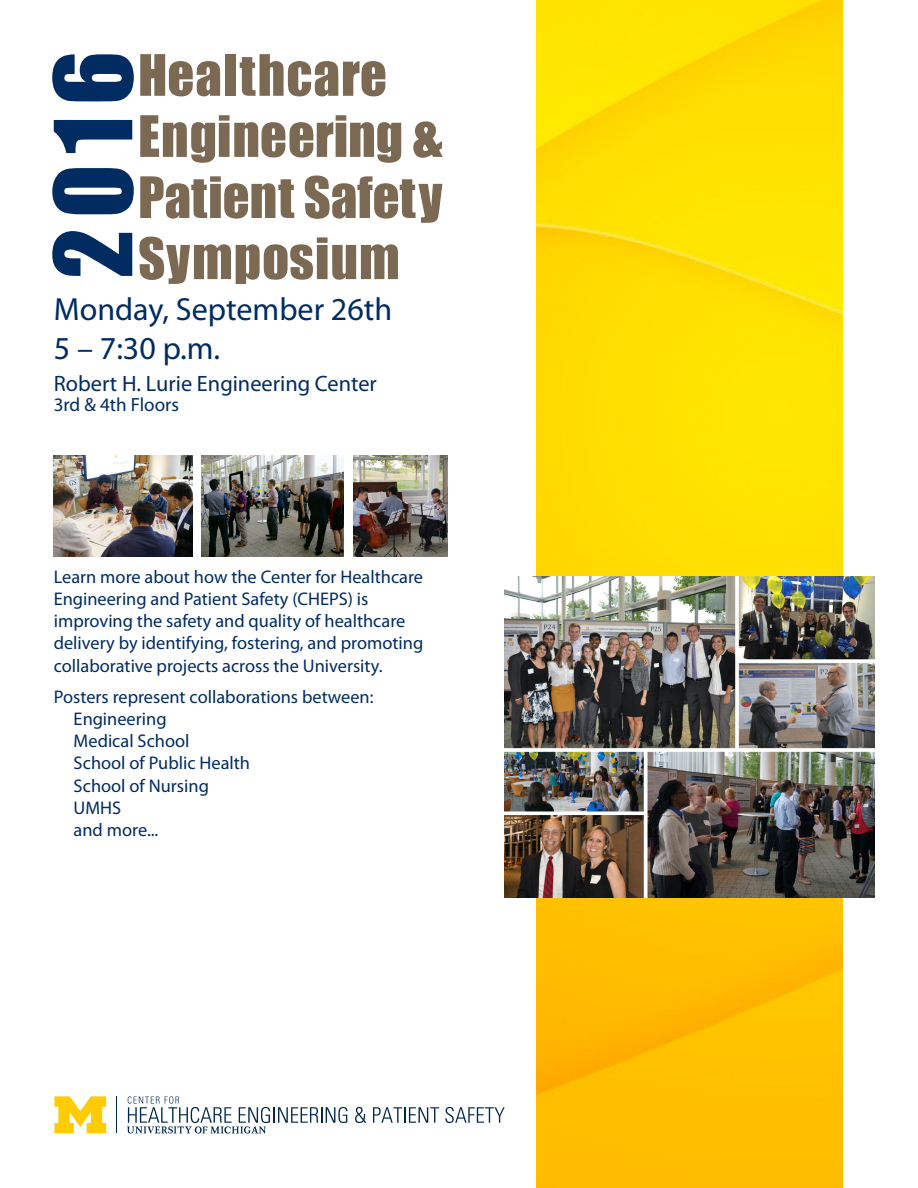
<style>
.page{position:relative;width:918px;height:1188px;background:#fff}
.page>*{position:absolute;margin:0;border:0;box-sizing:border-box;transform-origin:0 0}
.t1{font:99.3px "Impact";color:#002c62}
.t2{font:52.65px/61.1px "Impact";color:#7c6954}
.t3{font:52.65px "Impact";letter-spacing:.02em;color:#7c6954}
.body_copy{font:32.1px "Myriad Pro";color:#002c62}
.body_copy-2{font:22.35px "Myriad Pro";color:#002c62}
.body_copy-3{font:19.05px "Myriad Pro";color:#002c62}
.body_copy-4{font:18.3px/22.2px "Myriad Pro";color:#002c62}
.list_-_pt_2{font:18.3px/22.2px "Myriad Pro";color:#002c62}
.list{font:18.3px "Myriad Pro";color:#002c62}
</style>
<div class="page">
<img style="left:537px;top:0;width:306px;height:1188px">
<img style="left:54px;top:455px;width:139px;height:102px">
<img style="left:202px;top:455px;width:142px;height:102px">
<img style="left:353px;top:455px;width:95px;height:102px">
<img style="left:505px;top:577px;width:370px;height:321px">
<hr style="left:117px;top:1096px;width:1px;height:37px;background:#00274c">
<svg style="left:54px;top:1096px;width:52px;height:37px"></svg>
<svg style="left:127px;top:1096px;width:221px;height:38px"></svg>
<svg style="left:355px;top:1107px;width:12px;height:16px"></svg>
<svg style="left:373px;top:1107px;width:66px;height:16px"></svg>
<svg style="left:445px;top:1107px;width:60px;height:16px"></svg>
<p class="t2" style="left:138px;top:43px;width:306px">Healthcare<br>Engineering &amp;<br>Patient Safety</p>
<p class="t1" style="left:16px;top:279px;width:229px;rotate:-90deg">2016</p>
<p class="t3" style="left:138px;top:218px;width:263px">Symposium</p>
<p class="body_copy" style="left:54px;top:289px;width:340px">Monday, September 26th</p>
<p class="body_copy" style="left:54px;top:329px;width:168px">5 – 7:30 p.m.</p>
<p class="body_copy-2" style="left:54px;top:369px;width:325px">Robert H. Lurie Engineering Center</p>
<p class="body_copy-3" style="left:54px;top:392px;width:127px">3rd &amp; 4th Floors</p>
<p class="body_copy-4" style="left:54px;top:566px;width:371px">Learn more about how the Center for Healthcare Engineering and Patient Safety (CHEPS) is improving the safety and quality of healthcare delivery by identifying, fostering, and promoting collaborative projects across the University.</p>
<p class="list" style="left:54px;top:686px;width:321px">Posters represent collaborations between:</p>
<p class="list_-_pt_2" style="left:74px;top:708px;width:178px">Engineering<br>Medical School<br>School of Public Health<br>School of Nursing</p>
<p class="list_-_pt_2" style="left:74px;top:796px;width:86px">UMHS<br>and more...</p>
</div>
